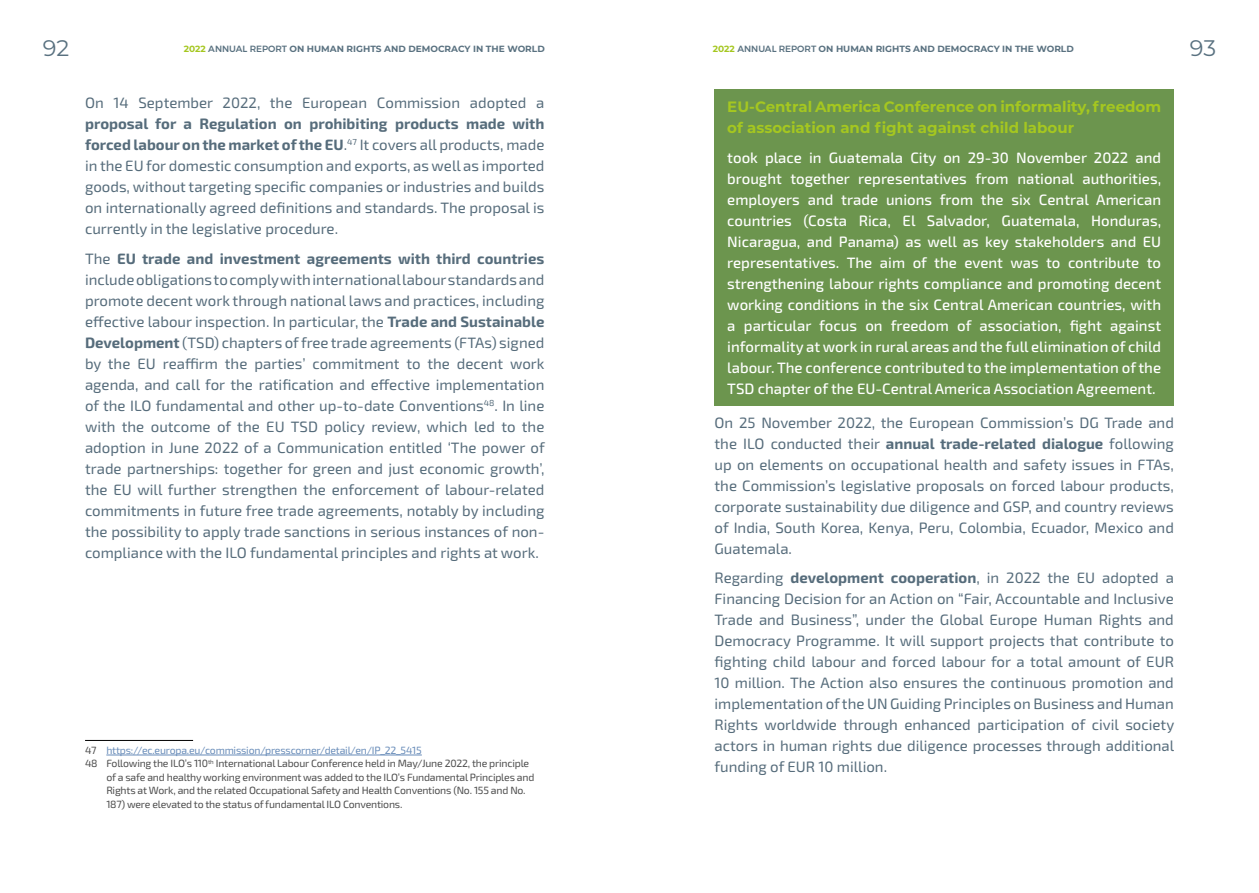
<style>
.page{position:relative;width:1259px;height:893px;background:#fff}
.page>*{position:absolute;margin:0;border:0;box-sizing:border-box;transform-origin:0 0}
.t1{font:22.5px "Montserrat";color:#597180}
.body{font:15px/21px "Exo 2";color:#566c7b;text-align:justify}
.Bloc_Shaded_2{font:500 15px/21px "Exo 2";color:#fff;text-align:justify}
.Bloc_Shaded_1{font:700 15px/21px "Montserrat";color:#a5c720}
.foot{font:10.5px/13.5px "Exo 2";letter-spacing:-.02em;color:#4d4d4d}
.foot-2{font:10.5px "Exo 2";letter-spacing:-.02em;color:#688cb9}
.t2{font:700 9px "Montserrat";color:#597180}
.s1{color:#a5c720}
.s2{font-weight:500}
.s3{font-weight:700}
.s4{color:#4d4d4d}
</style>
<div class="page">
<hr style="left:85px;top:740px;width:108px;height:1px;background:#000">
<hr style="left:106px;top:755px;width:316px;height:1px;background:#688cb9">
<div style="left:714px;top:89px;width:460px;height:57px;background:#6c954e"></div>
<div style="left:714px;top:144px;width:460px;height:261px;background:#6c954e"></div>
<h1 class="t1" style="left:43px;top:32px;width:28px">92</h1>
<p class="t2" style="left:184px;top:42px;width:362px"><span class="s1">2022</span> <span class="s2">ANNUAL REPORT</span> ON HUMAN RIGHTS AND DEMOCRACY IN THE WORLD</p>
<p class="t2" style="left:713px;top:42px;width:362px"><span class="s1">2022</span> <span class="s2">ANNUAL REPORT</span> ON HUMAN RIGHTS AND DEMOCRACY IN THE WORLD</p>
<h1 class="t1" style="left:1189px;top:32px;width:28px">93</h1>
<p class="body" style="left:85px;top:92px;width:461px">On 14 September 2022, the European Commission adopted a <span class="s3">proposal for a Regulation on prohibiting products made with forced labour on the market of the EU</span>.<sup>47</sup> It covers all products, made in the EU for domestic consumption and exports, as well as imported goods, without targeting specific companies or industries and builds on internationally agreed definitions and standards. The proposal is currently in the legislative procedure.</p>
<p class="body" style="left:85px;top:247px;width:461px">The <span class="s3">EU trade and investment agreements with third countries </span>include obligations to comply with international labour standards and promote decent work through national laws and practices, including effective labour inspection. In particular, the <span class="s3">Trade and Sustainable Development</span> (TSD) chapters of free trade agreements (FTAs) signed by the EU reaffirm the parties’ commitment to the decent work agenda, and call for the ratification and effective implementation of the ILO fundamental and other up-to-date Conventions<sup>48</sup>. In line with the outcome of the EU TSD policy review, which led to the adoption in June 2022 of a Communication entitled ‘The power of trade partnerships: together for green and just economic growth’, the EU will further strengthen the enforcement of labour-related commitments in future free trade agreements, notably by including the possibility to apply trade sanctions in serious instances of non&shy;compliance with the ILO fundamental principles and rights at work.</p>
<p class="foot-2" style="left:85px;top:743px;width:338px"><span class="s4">47</span> https://ec.europa.eu/commission/presscorner/detail/en/IP_22_5415</p>
<p class="foot" style="left:106px;top:757px;width:429px;text-indent:-21px">48 Following the ILO’s 110<sup>th</sup> International Labour Conference held in May/June 2022, the principle of a safe and healthy working environment was added to the ILO’s Fundamental Principles and Rights at Work, and the related Occupational Safety and Health Conventions (No. 155 and No.<br>187) were elevated to the status of fundamental ILO Conventions.</p>
<p class="Bloc_Shaded_1" style="left:727px;top:96px;width:435px">EU-Central America Conference on informality, freedom of association and fight against child labour</p>
<p class="Bloc_Shaded_2" style="left:727px;top:146px;width:435px">took place in Guatemala City on 29-30 November 2022 and brought together representatives from national authorities, employers and trade unions from the six Central American countries (Costa Rica, El Salvador, Guatemala, Honduras, Nicaragua, and Panama) as well as key stakeholders and EU representatives. The aim of the event was to contribute to strengthening labour rights compliance and promoting decent working conditions in the six Central American countries, with a particular focus on freedom of association, fight against informality at work in rural areas and the full elimination of child labour. The conference contributed to the implementation of the TSD chapter of the EU-Central America Association Agreement.</p>
<p class="body" style="left:714px;top:411px;width:461px">On 25 November 2022, the European Commission’s DG Trade and the ILO conducted their <span class="s3">annual trade-related dialogue</span> following up on elements on occupational health and safety issues in FTAs, the Commission’s legislative proposals on forced labour products, corporate sustainability due diligence and GSP, and country reviews of India, South Korea, Kenya, Peru, Colombia, Ecuador, Mexico and Guatemala.</p>
<p class="body" style="left:714px;top:567px;width:461px">Regarding <span class="s3">development cooperation</span>, in 2022 the EU adopted a Financing Decision for an Action on “Fair, Accountable and Inclusive Trade and Business”, under the Global Europe Human Rights and Democracy Programme. It will support projects that contribute to fighting child labour and forced labour for a total amount of EUR 10 million. The Action also ensures the continuous promotion and implementation of the UN Guiding Principles on Business and Human Rights worldwide through enhanced participation of civil society actors in human rights due diligence processes through additional funding of EUR 10 million.</p>
</div>
